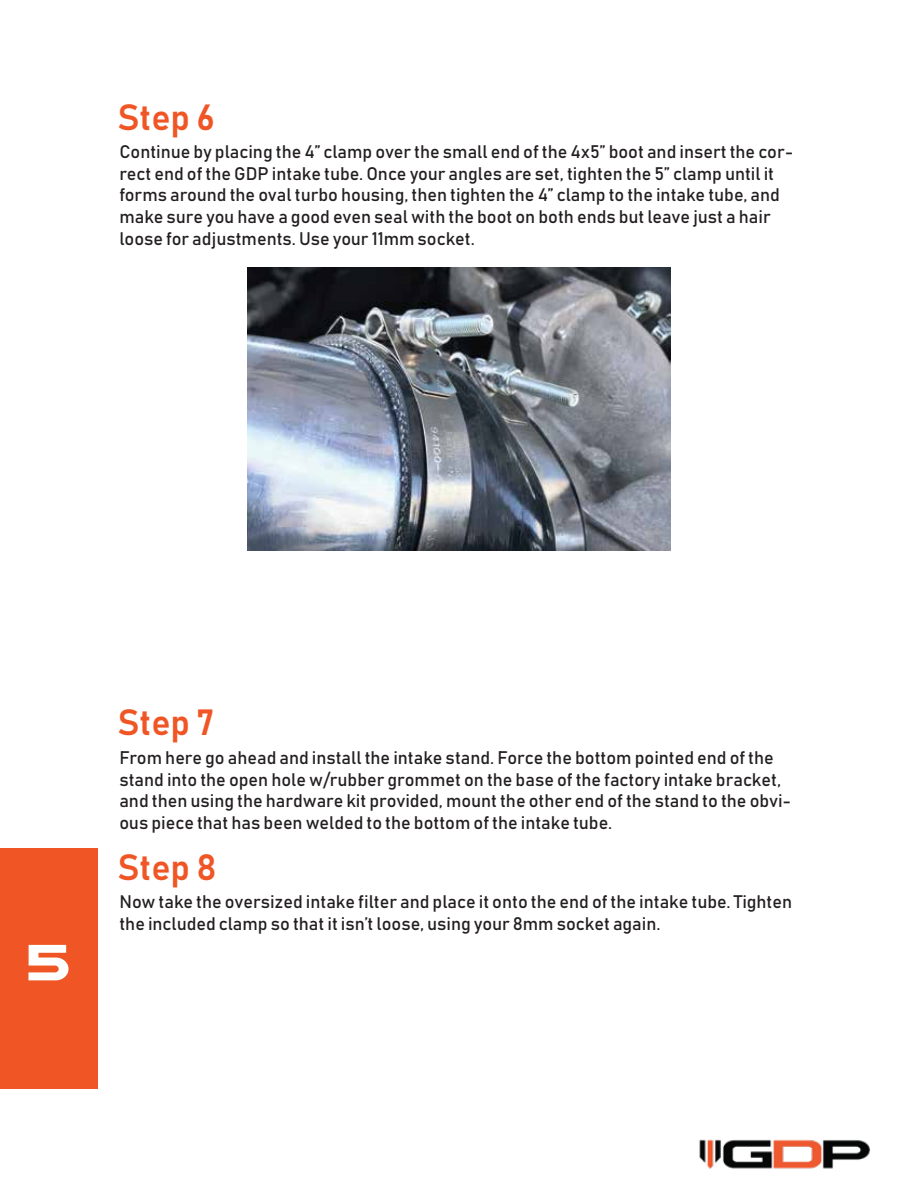
<style>
.page{position:relative;width:918px;height:1188px;background:#fff}
.page>*{position:absolute;margin:0;border:0;box-sizing:border-box;transform-origin:0 0}
.t1{font:700 53.1px "Plateia";color:#fff}
.t2{font:36px "Bahnschrift";color:#f05625}
.t3{font:18px/21.6px "Bahnschrift";color:#231f20}
</style>
<div class="page">
<div style="left:0;top:848px;width:97px;height:241px;background:#f05625"></div>
<img style="left:699px;top:1139px;width:171px;height:30px">
<img style="left:247px;top:268px;width:424px;height:282px">
<h2 class="t2" style="left:117px;top:94px;width:99px">Step 6</h2>
<p class="t3" style="left:119px;top:141px;width:676px">Continue by placing the 4” clamp over the small end of the 4x5” boot and insert the cor&shy;rect end of the GDP intake tube. Once your angles are set, tighten the 5” clamp until it forms around the oval turbo housing, then tighten the 4” clamp to the intake tube, and make sure you have a good even seal with the boot on both ends but leave just a hair loose for adjustments. Use your 11mm socket.</p>
<h1 class="t1" style="left:26px;top:931px;width:46px">5</h1>
<h2 class="t2" style="left:117px;top:700px;width:99px">Step 7</h2>
<p class="t3" style="left:119px;top:747px;width:673px">From here go ahead and install the intake stand. Force the bottom pointed end of the stand into the open hole w/rubber grommet on the base of the factory intake bracket, and then using the hardware kit provided, mount the other end of the stand to the obvi&shy;ous piece that has been welded to the bottom of the intake tube.</p>
<h2 class="t2" style="left:117px;top:844px;width:101px">Step 8</h2>
<p class="t3" style="left:119px;top:891px;width:674px">Now take the oversized intake filter and place it onto the end of the intake tube. Tighten the included clamp so that it isn’t loose, using your 8mm socket again.</p>
</div>
